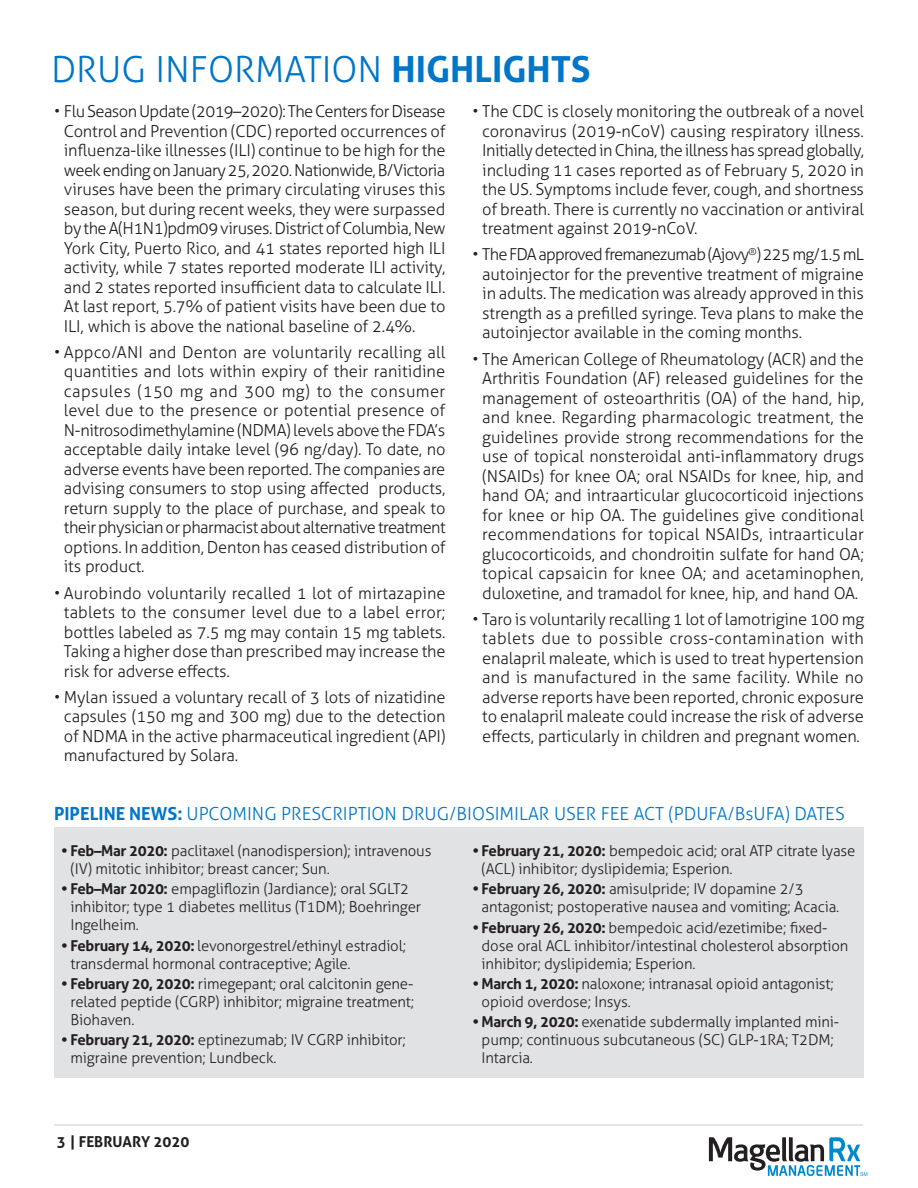
<style>
.page{position:relative;width:918px;height:1188px;background:#fff}
.page>*{position:absolute;margin:0;border:0;box-sizing:border-box;transform-origin:0 0}
.Basic_Body_Copy{font:300 36px "Aller";color:#0076c8}
.Basic_Body_Copy-2{font:300 18px "Aller";color:#0076c8}
.Basic_Body_Copy-3{font:300 16.5px/19.5px "Aller";letter-spacing:-.01em;color:#231f20;text-align:justify}
.Basic_Body_Copy-4{font:300 15px/18px "Aller";letter-spacing:-.01em;color:#231f20}
.t1{font:700 15px "Aller";color:#231f20}
.s1{font-weight:700}
</style>
<div class="page">
<svg style="left:709px;top:1137px;width:158px;height:39px"></svg>
<hr style="left:54px;top:1125px;width:809px;height:1px;background:#c9cacc">
<div style="left:54px;top:828px;width:810px;height:250px;background:#e1e2e4"></div>
<p class="Basic_Body_Copy" style="left:51px;top:47px;width:541px">DRUG INFORMATION <span class="s1">HIGHLIGHTS</span></p>
<p class="Basic_Body_Copy-3" style="left:64px;top:102px;width:383px;text-indent:-10px">• Flu Season Update (2019–2020): The Centers for Disease Control and Prevention (CDC) reported occurrences of influenza-like illnesses (ILI) continue to be high for the week ending on January 25, 2020. Nationwide, B/Victoria viruses have been the primary circulating viruses this season, but during recent weeks, they were surpassed by the A(H1N1)pdm09 viruses. District of Columbia, New York City, Puerto Rico, and 41 states reported high ILI activity, while 7 states reported moderate ILI activity, and 2 states reported insufficient data to calculate ILI.<br>At last report, 5.7% of patient visits have been due to ILI, which is above the national baseline of 2.4%.</p>
<p class="Basic_Body_Copy-3" style="left:64px;top:342px;width:383px;text-indent:-10px">• Appco/ANI and Denton are voluntarily recalling all quantities and lots within expiry of their ranitidine capsules (150 mg and 300 mg) to the consumer level due to the presence or potential presence of N-nitrosodimethylamine (NDMA) levels above the FDA’s acceptable daily intake level (96 ng/day). To date, no adverse events have been reported. The companies are advising consumers to stop using affected products, return supply to the place of purchase, and speak to their physician or pharmacist about alternative treatment options. In addition, Denton has ceased distribution of its product.</p>
<p class="Basic_Body_Copy-3" style="left:64px;top:583px;width:383px;text-indent:-10px">• Aurobindo voluntarily recalled 1 lot of mirtazapine tablets to the consumer level due to a label error; bottles labeled as 7.5 mg may contain 15 mg tablets.<br>Taking a higher dose than prescribed may increase the risk for adverse effects.</p>
<p class="Basic_Body_Copy-3" style="left:64px;top:687px;width:383px;text-indent:-10px">• Mylan issued a voluntary recall of 3 lots of nizatidine capsules (150 mg and 300 mg) due to the detection of NDMA in the active pharmaceutical ingredient (API) manufactured by Solara.</p>
<p class="Basic_Body_Copy-2" style="left:54px;top:802px;width:792px"><span class="s1">PIPELINE NEWS:</span> UPCOMING PRESCRIPTION DRUG/BIOSIMILAR USER FEE ACT (PDUFA/BsUFA) DATES</p>
<p class="Basic_Body_Copy-4" style="left:71px;top:842px;width:362px;text-indent:-9px"><span class="s1">• Feb–Mar 2020:</span> paclitaxel (nanodispersion); intravenous (IV) mitotic inhibitor; breast cancer; Sun.</p>
<p class="Basic_Body_Copy-4" style="left:71px;top:880px;width:352px;text-indent:-9px"><span class="s1">• Feb–Mar 2020:</span> empagliflozin (Jardiance); oral SGLT2 inhibitor; type 1 diabetes mellitus (T1DM); Boehringer<br>Ingelheim.</p>
<p class="Basic_Body_Copy-4" style="left:71px;top:936px;width:337px;text-indent:-9px"><span class="s1">• February 14, 2020:</span> levonorgestrel/ethinyl estradiol; transdermal hormonal contraceptive; Agile.</p>
<p class="Basic_Body_Copy-4" style="left:71px;top:974px;width:345px;text-align:justify;text-indent:-9px"><span class="s1">• February 20, 2020:</span> rimegepant; oral calcitonin gene&shy;related peptide (CGRP) inhibitor; migraine treatment; Biohaven.</p>
<p class="Basic_Body_Copy-4" style="left:71px;top:1031px;width:337px;text-indent:-9px"><span class="s1">• February 21, 2020:</span> eptinezumab; IV CGRP inhibitor; migraine prevention; Lundbeck.</p>
<p class="Basic_Body_Copy-3" style="left:482px;top:102px;width:383px;text-indent:-10px">• The CDC is closely monitoring the outbreak of a novel coronavirus (2019-nCoV) causing respiratory illness.<br>Initially detected in China, the illness has spread globally, including 11 cases reported as of February 5, 2020 in the US. Symptoms include fever, cough, and shortness of breath. There is currently no vaccination or antiviral treatment against 2019-nCoV.</p>
<p class="Basic_Body_Copy-3" style="left:482px;top:245px;width:383px;text-indent:-10px">• The FDA approved fremanezumab (Ajovy<sup>®</sup>) 225 mg/1.5 mL autoinjector for the preventive treatment of migraine in adults. The medication was already approved in this strength as a prefilled syringe. Teva plans to make the autoinjector available in the coming months.</p>
<p class="Basic_Body_Copy-3" style="left:482px;top:349px;width:383px;text-indent:-10px">• The American College of Rheumatology (ACR) and the Arthritis Foundation (AF) released guidelines for the management of osteoarthritis (OA) of the hand, hip, and knee. Regarding pharmacologic treatment, the guidelines provide strong recommendations for the use of topical nonsteroidal anti-inflammatory drugs (NSAIDs) for knee OA; oral NSAIDs for knee, hip, and hand OA; and intraarticular glucocorticoid injections for knee or hip OA. The guidelines give conditional recommendations for topical NSAIDs, intraarticular glucocorticoids, and chondroitin sulfate for hand OA; topical capsaicin for knee OA; and acetaminophen, duloxetine, and tramadol for knee, hip, and hand OA.</p>
<p class="Basic_Body_Copy-3" style="left:472px;top:609px;width:393px;text-align:center">• Taro is voluntarily recalling 1 lot of lamotrigine 100 mg tablets due to possible cross-contamination with enalapril maleate, which is used to treat hypertension and is manufactured in the same facility. While no adverse reports have been reported, chronic exposure to enalapril maleate could increase the risk of adverse effects, particularly in children and pregnant women.</p>
<p class="Basic_Body_Copy-4" style="left:482px;top:842px;width:375px;text-indent:-9px"><span class="s1">• February 21, 2020:</span> bempedoic acid; oral ATP citrate lyase (ACL) inhibitor; dyslipidemia; Esperion.</p>
<p class="Basic_Body_Copy-4" style="left:482px;top:880px;width:359px;text-indent:-9px"><span class="s1">• February 26, 2020:</span> amisulpride; IV dopamine 2/3 antagonist; postoperative nausea and vomiting; Acacia.</p>
<p class="Basic_Body_Copy-4" style="left:482px;top:918px;width:368px;text-indent:-9px"><span class="s1">• February 26, 2020:</span> bempedoic acid/ezetimibe; fixed&shy;dose oral ACL inhibitor/intestinal cholesterol absorption inhibitor; dyslipidemia; Esperion.</p>
<p class="Basic_Body_Copy-4" style="left:482px;top:974px;width:354px;text-indent:-9px"><span class="s1">• March 1, 2020:</span> naloxone; intranasal opioid antagonist; opioid overdose; Insys.</p>
<p class="Basic_Body_Copy-4" style="left:482px;top:1013px;width:359px;text-indent:-9px"><span class="s1">• March 9, 2020:</span> exenatide subdermally implanted mini&shy;pump; continuous subcutaneous (SC) GLP-1RA; T2DM;<br>Intarcia.</p>
<p class="t1" style="left:57px;top:1132px;width:134px">3 | FEBRUARY 2020</p>
</div>
